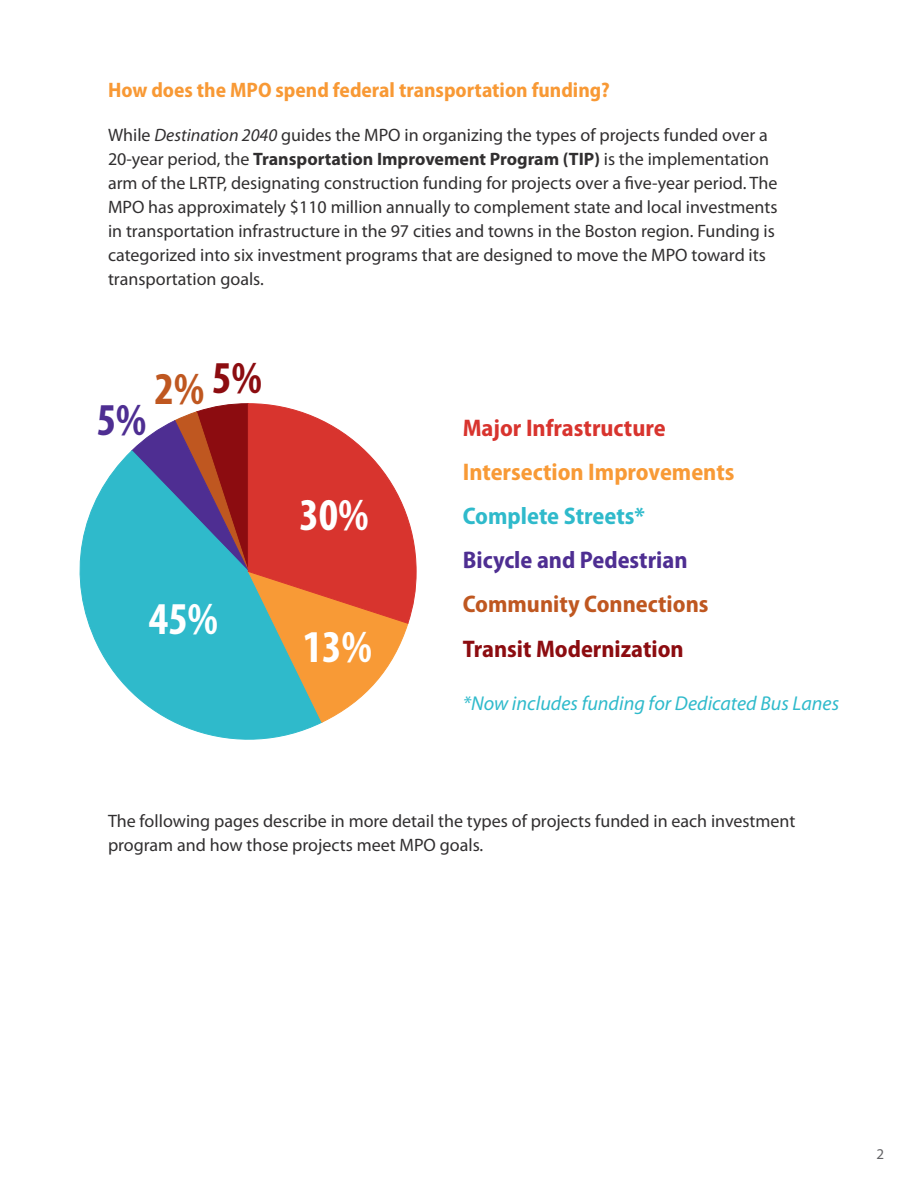
<style>
.page{position:relative;width:918px;height:1188px;background:#fff}
.page>*{position:absolute;margin:0;border:0;box-sizing:border-box;transform-origin:0 0}
.Image{font:700 condensed 45.75px "Myriad Pro";color:#fff}
.Image-2{font:700 condensed 45.75px "Myriad Pro";color:#bf5720}
.Image-3{font:700 condensed 45.75px "Myriad Pro";color:#4e2e92}
.Image-4{font:700 semi-condensed 24.15px/44.1px "Myriad Pro";color:#f89a36}
.Heading_2{font:700 semi-condensed 21px "Myriad Pro";color:#f89935}
.Image-5{font:italic 20.1px "Myriad Pro";color:#2fbacb}
.t1{font:18px/24px "Myriad Pro";color:#312f30}
.t2{font:15px "Myriad Pro";color:#636366}
.s1{font-style:italic}
.s2{font-weight:700}
.s3{color:#d8342e}
.s4{color:#2fbacb}
.s5{color:#4e2e92}
.s6{color:#bf5720}
.s7{color:#8c0c10}
</style>
<div class="page">
<svg style="left:79px;top:452px;width:240px;height:288px"></svg>
<svg style="left:130px;top:403px;width:287px;height:321px;background:#9f8682"></svg>
<p class="Heading_2" style="left:108px;top:78px;width:503px">How does the MPO spend federal transportation funding?</p>
<p class="t1" style="left:108px;top:123px;width:671px">While <span class="s1">Destination 2040</span> guides the MPO in organizing the types of projects funded over a 20-year period, the <span class="s2">Transportation Improvement Program (TIP)</span> is the implementation arm of the LRTP, designating construction funding for projects over a five-year period. The MPO has approximately $110 million annually to complement state and local investments in transportation infrastructure in the 97 cities and towns in the Boston region. Funding is categorized into six investment programs that are designed to move the MPO toward its transportation goals.</p>
<p class="Image-3" style="left:97px;top:394px;width:51px">5%</p>
<p class="Image-2" style="left:155px;top:363px;width:109px">2% <sup>5%</sup></p>
<p class="Image" style="left:149px;top:593px;width:71px">45%</p>
<p class="Image" style="left:299px;top:489px;width:71px">30%</p>
<p class="Image" style="left:303px;top:621px;width:71px">13%</p>
<p class="Image-4" style="left:463px;top:406px;width:273px"><span class="s3">Major Infrastructure<br></span>Intersection Improvements<br><span class="s4">Complete Streets*<br></span><span class="s5">Bicycle and Pedestrian<br></span><span class="s6">Community Connections<br></span><span class="s7">Transit Modernization</span></p>
<p class="Image-5" style="left:463px;top:692px;width:378px">*Now includes funding for Dedicated Bus Lanes</p>
<p class="t1" style="left:108px;top:809px;width:689px">The following pages describe in more detail the types of projects funded in each investment program and how those projects meet MPO goals.</p>
<p class="t2" style="left:877px;top:1146px;width:9px">2</p>
</div>
